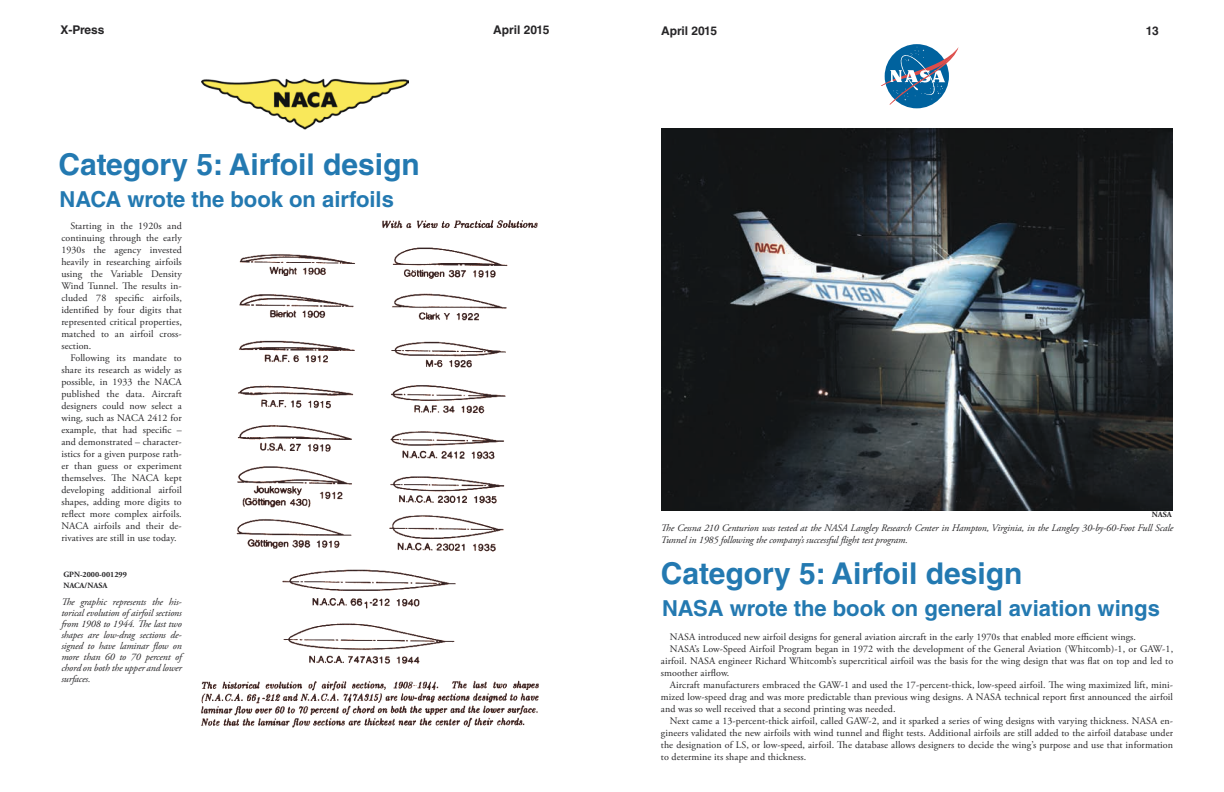
<style>
.page{position:relative;width:1224px;height:792px;background:#fff}
.page>*{position:absolute;margin:0;border:0;box-sizing:border-box;transform-origin:0 0}
.t1{font:700 30px "Helvetica LT Std";color:#2379b1}
.t2{font:700 22px "Helvetica LT Std";color:#2379b1}
.t3{font:700 12px "Helvetica LT Std";color:#262527}
.t4{font:10px/12px "Adobe Garamond Pro";letter-spacing:.01em;color:#262527;text-align:justify}
.t5{font:italic 10px/11px "Adobe Garamond Pro";letter-spacing:-.01em;color:#262527}
.t6{font:700 8px/11px "Adobe Garamond Pro";color:#262527}
</style>
<div class="page">
<svg style="left:885px;top:44px;width:64px;height:64px"></svg>
<svg style="left:881px;top:47px;width:78px;height:59px"></svg>
<img style="left:661px;top:129px;width:512px;height:381px">
<img style="left:201px;top:78px;width:207px;height:52px">
<img style="left:201px;top:220px;width:338px;height:508px">
<p class="t3" style="left:60px;top:22px;width:46px">X-Press</p>
<p class="t3" style="left:493px;top:22px;width:58px">April 2015</p>
<p class="t1" style="left:58px;top:147px;width:363px">Category 5: Airfoil design</p>
<p class="t2" style="left:60px;top:186px;width:336px">NACA wrote the book on airfoils</p>
<p class="t4" style="left:61px;top:220px;width:122px;text-indent:9px">Starting in the 1920s and continuing through the early 1930s the agency invested heavily in researching airfoils using the Variable Density Wind Tunnel. The results in&shy;cluded 78 specific airfoils, identified by four digits that represented critical properties, matched to an airfoil cross&shy;section.</p>
<p class="t4" style="left:61px;top:352px;width:122px;text-indent:9px">Following its mandate to share its research as widely as possible, in 1933 the NACA published the data. Aircraft designers could now select a wing, such as NACA 2412 for example, that had specific – and demonstrated – character&shy;istics for a given purpose rath&shy;er than guess or experiment themselves. The NACA kept developing additional airfoil shapes, adding more digits to reflect more complex airfoils.<br>NACA airfoils and their de&shy;rivatives are still in use today.</p>
<p class="t6" style="left:63px;top:569px;width:65px">GPN-2000-001299<br>NACA/NASA</p>
<p class="t5" style="left:61px;top:596px;width:122px;text-align:justify">The graphic represents the his&shy;torical evolution of airfoil sections from 1908 to 1944. The last two shapes are low-drag sections de&shy;signed to have laminar flow on more than 60 to 70 percent of chord on both the upper and lower surfaces.</p>
<p class="t3" style="left:661px;top:23px;width:58px">April 2015</p>
<p class="t3" style="left:1146px;top:23px;width:14px">13</p>
<p class="t6" style="left:1152px;top:509px;width:22px">NASA</p>
<p class="t5" style="left:661px;top:523px;width:514px;line-height:12px">The Cessna 210 Centurion was tested at the NASA Langley Research Center in Hampton, Virginia, in the Langley 30-by-60-Foot Full Scale<br>Tunnel in 1985 following the company’s successful flight test program.</p>
<p class="t1" style="left:661px;top:555px;width:363px">Category 5: Airfoil design</p>
<p class="t2" style="left:662px;top:594px;width:499px">NASA wrote the book on general aviation wings</p>
<p class="t4" style="left:670px;top:632px;width:468px">NASA introduced new airfoil designs for general aviation aircraft in the early 1970s that enabled more efficient wings.</p>
<p class="t4" style="left:661px;top:644px;width:514px;text-indent:9px">NASA’s Low-Speed Airfoil Program began in 1972 with the development of the General Aviation (Whitcomb)-1, or GAW-1, airfoil. NASA engineer Richard Whitcomb’s supercritical airfoil was the basis for the wing design that was flat on top and led to smoother airflow.</p>
<p class="t4" style="left:661px;top:680px;width:514px;text-indent:9px">Aircraft manufacturers embraced the GAW-1 and used the 17-percent-thick, low-speed airfoil. The wing maximized lift, mini&shy;mized low-speed drag and was more predictable than previous wing designs. A NASA technical report first announced the airfoil and was so well received that a second printing was needed.</p>
<p class="t4" style="left:661px;top:716px;width:514px;text-indent:9px">Next came a 13-percent-thick airfoil, called GAW-2, and it sparked a series of wing designs with varying thickness. NASA en&shy;gineers validated the new airfoils with wind tunnel and flight tests. Additional airfoils are still added to the airfoil database under the designation of LS, or low-speed, airfoil. The database allows designers to decide the wing’s purpose and use that information to determine its shape and thickness.</p>
</div>
